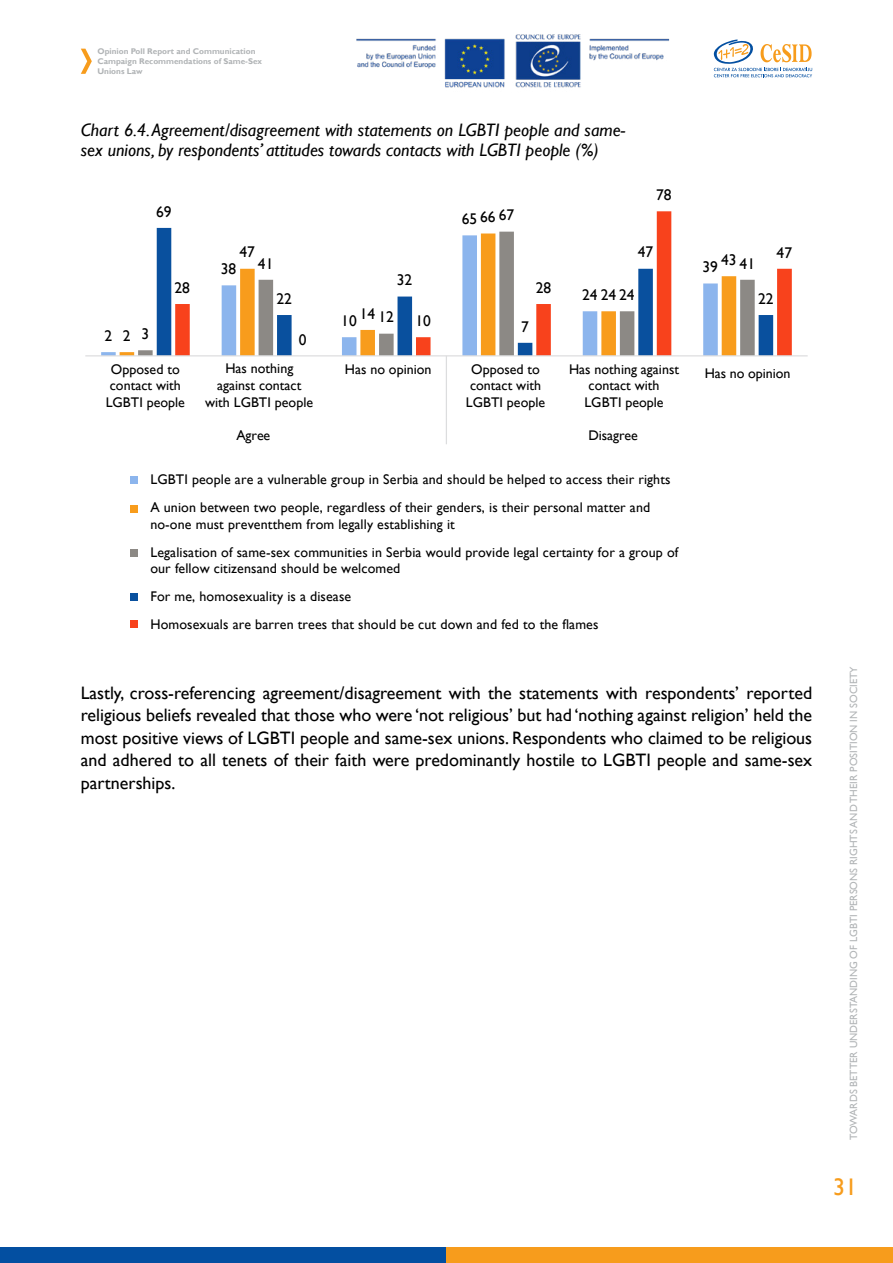
<style>
.page{position:relative;width:893px;height:1263px;background:#fff}
.page>*{position:absolute;margin:0;border:0;box-sizing:border-box;transform-origin:0 0}
.t1{font:24px "Gill Sans";color:#f79c1c}
.t2{font:18px/22.5px "Gill Sans";color:#000;text-align:justify}
.t3{font:italic 18px/20.7px "Gill Sans";color:#000}
.t4{font:15.45px "Gill Sans";color:#000}
.t5{font:13.95px/16.8px "Gill Sans";letter-spacing:.01em;color:#000;text-align:center}
.t6{font:10.5px "Gill Sans";color:#b1b4b6}
.t7{font:700 8.25px/9.8px "Gill Sans";color:#b1b4b6}
</style>
<div class="page">
<div style="left:0;top:1247px;width:446px;height:16px;background:#034fa1"></div>
<div style="left:446px;top:1247px;width:447px;height:16px;background:#f79c1c"></div>
<img style="left:357px;top:34px;width:313px;height:54px">
<svg style="left:81px;top:49px;width:11px;height:25px"></svg>
<svg style="left:713px;top:39px;width:99px;height:38px"></svg>
<div style="left:157px;top:228px;width:15px;height:127px;background:#09509e"></div>
<svg style="left:175px;top:211px;width:617px;height:144px"></svg>
<hr style="left:85px;top:355px;width:723px;height:1px;background:#dcddde">
<hr style="left:446px;top:356px;width:1px;height:61px;background:#dcddde">
<svg style="left:446px;top:417px;width:1px;height:27px"></svg>
<div style="left:130px;top:476px;width:8px;height:8px;background:#8cb5ed"></div>
<div style="left:130px;top:506px;width:8px;height:7px;background:#f89c1c"></div>
<div style="left:130px;top:549px;width:8px;height:8px;background:#8c8985"></div>
<div style="left:130px;top:593px;width:8px;height:8px;background:#09509e"></div>
<div style="left:130px;top:620px;width:8px;height:8px;background:#f8421c"></div>
<p class="t7" style="left:97px;top:47px;width:166px">Opinion Poll Report and Communication<br>Campaign Recommendations of Same-Sex<br>Unions Law</p>
<p class="t3" style="left:81px;top:120px;width:546px">Chart 6.4. Agreement/disagreement with statements on LGBTI people and same&shy;sex unions, by respondents’ attitudes towards contacts with LGBTI people (%)</p>
<p class="t4" style="left:156px;top:202px;width:17px">69</p>
<p class="t4" style="left:499px;top:206px;width:17px">67</p>
<p class="t4" style="left:480px;top:208px;width:17px">66</p>
<p class="t4" style="left:462px;top:210px;width:17px">65</p>
<p class="t4" style="left:656px;top:186px;width:17px">78</p>
<p class="t4" style="left:104px;top:327px;width:9px">2</p>
<p class="t4" style="left:123px;top:327px;width:9px">2</p>
<p class="t4" style="left:141px;top:325px;width:9px">3</p>
<p class="t4" style="left:175px;top:278px;width:17px">28</p>
<p class="t4" style="left:239px;top:243px;width:17px">47</p>
<p class="t4" style="left:258px;top:254px;width:17px">41</p>
<p class="t4" style="left:221px;top:260px;width:17px">38</p>
<p class="t4" style="left:276px;top:290px;width:17px">22</p>
<p class="t4" style="left:299px;top:330px;width:9px">0</p>
<p class="t4" style="left:397px;top:271px;width:17px">32</p>
<p class="t4" style="left:360px;top:304px;width:17px">14</p>
<p class="t4" style="left:378px;top:308px;width:17px">12</p>
<p class="t4" style="left:341px;top:312px;width:17px">10</p>
<p class="t4" style="left:415px;top:312px;width:17px">10</p>
<p class="t4" style="left:536px;top:279px;width:17px">28</p>
<p class="t4" style="left:521px;top:317px;width:9px">7</p>
<p class="t4" style="left:638px;top:243px;width:17px">47</p>
<p class="t4" style="left:582px;top:286px;width:54px">24 24 24</p>
<p class="t5" style="left:106px;top:361px;width:81px">Opposed to contact with<br>LGBTI people</p>
<p class="t5" style="left:205px;top:360px;width:109px">Has nothing against contact with LGBTI people</p>
<p class="t5" style="left:466px;top:361px;width:81px">Opposed to contact with<br>LGBTI people</p>
<p class="t5" style="left:569px;top:361px;width:111px">Has nothing against contact with<br>LGBTI people</p>
<p class="t5" style="left:345px;top:361px;width:88px">Has no opinion</p>
<p class="t5" style="left:236px;top:427px;width:35px">Agree</p>
<p class="t5" style="left:588px;top:427px;width:51px">Disagree</p>
<p class="t5" style="left:150px;top:466px;width:522px;line-height:27.8px;text-align:left">LGBTI people are a vulnerable group in Serbia and should be helped to access their rights<br>A union between two people, regardless of their genders, is their personal matter and</p>
<p class="t5" style="left:150px;top:510px;width:529px;line-height:27.8px;text-align:left">no-one must preventthem from legally establishing it<br>Legalisation of same-sex communities in Serbia would provide legal certainty for a group of</p>
<p class="t5" style="left:150px;top:555px;width:450px;line-height:27.8px;text-align:left">our fellow citizensand should be welcomed<br>For me, homosexuality is a disease<br>Homosexuals are barren trees that should be cut down and fed to the flames</p>
<p class="t4" style="left:721px;top:251px;width:17px">43</p>
<p class="t4" style="left:740px;top:254px;width:17px">41</p>
<p class="t4" style="left:702px;top:258px;width:17px">39</p>
<p class="t4" style="left:777px;top:243px;width:17px">47</p>
<p class="t4" style="left:758px;top:290px;width:17px">22</p>
<p class="t5" style="left:705px;top:365px;width:87px">Has no opinion</p>
<p class="t2" style="left:81px;top:682px;width:733px">Lastly, cross-referencing agreement/disagreement with the statements with respondents’ reported religious beliefs revealed that those who were ‘not religious’ but had ‘nothing against religion’ held the most positive views of LGBTI people and same-sex unions. Respondents who claimed to be religious and adhered to all tenets of their faith were predominantly hostile to LGBTI people and same-sex partnerships.</p>
<p class="t6" style="left:848px;top:1140px;width:475px;rotate:-90deg">TOWARDS BETTER UNDERSTANDING OF LGBTI PERSONS RIGHTS AND THEIR POSITION IN SOCIETY</p>
<h1 class="t1" style="left:833px;top:1172px;width:25px">31</h1>
</div>
